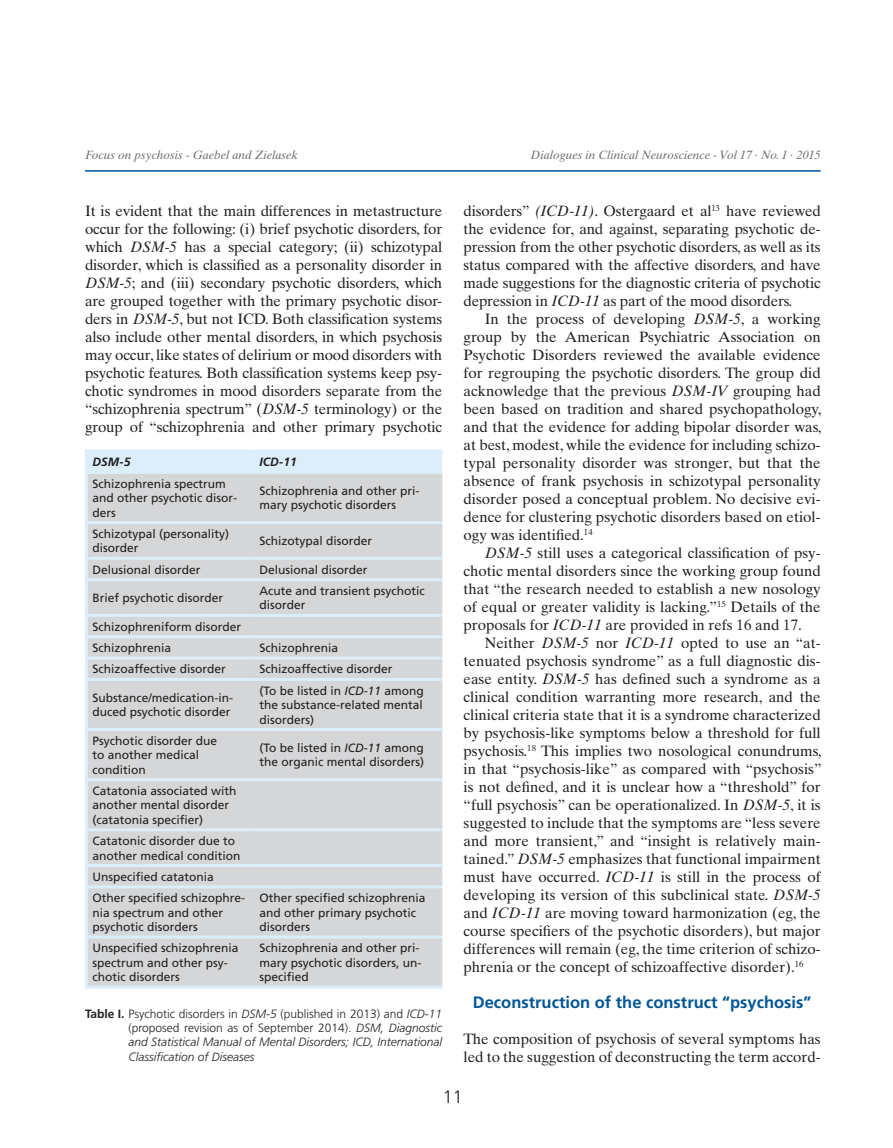
<style>
.page{position:relative;width:893px;height:1148px;background:#fff}
.page>*{position:absolute;margin:0;border:0;box-sizing:border-box;transform-origin:0 0}
.t1{font:300 18px "Frutiger";color:#231f20}
.t2{font:700 16.5px "Frutiger";color:#005595}
.t3{font:15px/18px "Times Ten";color:#231f20;text-align:justify}
.t4{font:12px/14.4px "Frutiger";color:#231f20}
.t5{font:italic 300 12px/14.4px "Frutiger";color:#231f20;text-align:justify}
.t6{font:italic 12px "Times Ten";color:#6c6d70}
.t7{font:italic 700 12px "Frutiger";color:#231f20}
.s1{font-style:italic}
.s2{font-weight:700;font-style:normal}
.s3{font-style:normal}
</style>
<div class="page">
<hr style="left:85px;top:170px;width:736px;height:2px;background:#005595">
<div style="left:88px;top:453px;width:354px;height:18px;background:#dbeef9"></div>
<div style="left:88px;top:474px;width:354px;height:512px;background:#d5d6d8"></div>
<hr style="left:85px;top:453px;width:3px;height:18px;background:#dbeef9">
<hr style="left:85px;top:474px;width:3px;height:47px;background:#dbeef9">
<hr style="left:85px;top:524px;width:3px;height:33px;background:#dbeef9">
<hr style="left:85px;top:560px;width:3px;height:18px;background:#dbeef9">
<hr style="left:85px;top:581px;width:3px;height:33px;background:#dbeef9">
<hr style="left:85px;top:617px;width:3px;height:18px;background:#dbeef9">
<hr style="left:85px;top:638px;width:3px;height:19px;background:#dbeef9">
<hr style="left:85px;top:660px;width:3px;height:18px;background:#dbeef9">
<hr style="left:85px;top:681px;width:3px;height:47px;background:#dbeef9">
<hr style="left:85px;top:731px;width:3px;height:47px;background:#dbeef9">
<hr style="left:85px;top:781px;width:3px;height:47px;background:#dbeef9">
<hr style="left:85px;top:831px;width:3px;height:33px;background:#dbeef9">
<hr style="left:85px;top:867px;width:3px;height:18px;background:#dbeef9">
<hr style="left:85px;top:888px;width:3px;height:48px;background:#dbeef9">
<hr style="left:85px;top:939px;width:3px;height:47px;background:#dbeef9">
<hr style="left:85px;top:450px;width:168px;height:3px;background:#dbeef9">
<hr style="left:253px;top:450px;width:189px;height:3px;background:#dbeef9">
<hr style="left:85px;top:471px;width:168px;height:3px;background:#dbeef9">
<hr style="left:253px;top:471px;width:189px;height:3px;background:#dbeef9">
<hr style="left:85px;top:521px;width:168px;height:3px;background:#dbeef9">
<hr style="left:253px;top:521px;width:189px;height:3px;background:#dbeef9">
<hr style="left:85px;top:557px;width:168px;height:3px;background:#dbeef9">
<hr style="left:253px;top:557px;width:189px;height:3px;background:#dbeef9">
<hr style="left:85px;top:578px;width:168px;height:3px;background:#dbeef9">
<hr style="left:253px;top:578px;width:189px;height:3px;background:#dbeef9">
<hr style="left:85px;top:614px;width:168px;height:3px;background:#dbeef9">
<hr style="left:253px;top:614px;width:189px;height:3px;background:#dbeef9">
<hr style="left:85px;top:635px;width:168px;height:3px;background:#dbeef9">
<hr style="left:253px;top:635px;width:189px;height:3px;background:#dbeef9">
<hr style="left:85px;top:657px;width:168px;height:3px;background:#dbeef9">
<hr style="left:253px;top:657px;width:189px;height:3px;background:#dbeef9">
<hr style="left:85px;top:678px;width:168px;height:3px;background:#dbeef9">
<hr style="left:253px;top:678px;width:189px;height:3px;background:#dbeef9">
<hr style="left:85px;top:728px;width:168px;height:3px;background:#dbeef9">
<hr style="left:253px;top:728px;width:189px;height:3px;background:#dbeef9">
<hr style="left:85px;top:778px;width:168px;height:3px;background:#dbeef9">
<hr style="left:253px;top:778px;width:189px;height:3px;background:#dbeef9">
<hr style="left:85px;top:828px;width:168px;height:3px;background:#dbeef9">
<hr style="left:253px;top:828px;width:189px;height:3px;background:#dbeef9">
<hr style="left:85px;top:864px;width:168px;height:3px;background:#dbeef9">
<hr style="left:253px;top:864px;width:189px;height:3px;background:#dbeef9">
<hr style="left:85px;top:885px;width:168px;height:3px;background:#dbeef9">
<hr style="left:253px;top:885px;width:189px;height:3px;background:#dbeef9">
<hr style="left:85px;top:936px;width:168px;height:3px;background:#dbeef9">
<hr style="left:253px;top:936px;width:189px;height:3px;background:#dbeef9">
<hr style="left:85px;top:986px;width:168px;height:3px;background:#dbeef9">
<hr style="left:253px;top:986px;width:189px;height:3px;background:#dbeef9">
<p class="t6" style="left:85px;top:148px;width:215px">Focus on psychosis - Gaebel and Zielasek</p>
<p class="t6" style="left:530px;top:148px;width:292px">Dialogues in Clinical Neuroscience - Vol 17 . No. 1 . 2015</p>
<p class="t3" style="left:85px;top:202px;width:359px">It is evident that the main differences in metastructure occur for the following: (i) brief psychotic disorders, for which <span class="s1">DSM-5</span> has a special category; (ii) schizotypal disorder, which is classified as a personality disorder in <span class="s1">DSM-5</span>; and (iii) secondary psychotic disorders, which are grouped together with the primary psychotic disor&shy;ders in <span class="s1">DSM-5</span>, but not ICD. Both classification systems also include other mental disorders, in which psychosis may occur, like states of delirium or mood disorders with psychotic features. Both classification systems keep psy&shy;chotic syndromes in mood disorders separate from the “schizophrenia spectrum” (<span class="s1">DSM-5</span> terminology) or the group of “schizophrenia and other primary psychotic</p>
<p class="t3" style="left:463px;top:202px;width:359px">disorders” <span class="s1">(ICD-11)</span>. Ostergaard et al<sup>13</sup> have reviewed the evidence for, and against, separating psychotic de&shy;pression from the other psychotic disorders, as well as its status compared with the affective disorders, and have made suggestions for the diagnostic criteria of psychotic depression in <span class="s1">ICD-11</span> as part of the mood disorders.</p>
<p class="t3" style="left:463px;top:310px;width:359px;text-indent:21px">In the process of developing <span class="s1">DSM-5</span>, a working group by the American Psychiatric Association on Psychotic Disorders reviewed the available evidence for regrouping the psychotic disorders. The group did acknowledge that the previous <span class="s1">DSM-IV</span> grouping had been based on tradition and shared psychopathology, and that the evidence for adding bipolar disorder was, at best, modest, while the evidence for including schizo&shy;typal personality disorder was stronger, but that the absence of frank psychosis in schizotypal personality disorder posed a conceptual problem. No decisive evi&shy;dence for clustering psychotic disorders based on etiol&shy;ogy was identified.<sup>14</sup></p>
<p class="t3" style="left:463px;top:544px;width:359px;text-indent:21px"><span class="s1">DSM-5</span> still uses a categorical classification of psy&shy;chotic mental disorders since the working group found that “the research needed to establish a new nosology of equal or greater validity is lacking.”<sup>15</sup> Details of the proposals for <span class="s1">ICD-11</span> are provided in refs 16 and 17.</p>
<p class="t3" style="left:463px;top:634px;width:359px;text-indent:21px">Neither <span class="s1">DSM-5</span> nor <span class="s1">ICD-11</span> opted to use an “at&shy;tenuated psychosis syndrome” as a full diagnostic dis&shy;ease entity. <span class="s1">DSM-5</span> has defined such a syndrome as a clinical condition warranting more research, and the clinical criteria state that it is a syndrome characterized by psychosis-like symptoms below a threshold for full psychosis.<sup>18</sup> This implies two nosological conundrums, in that “psychosis-like” as compared with “psychosis” is not defined, and it is unclear how a “threshold” for “full psychosis” can be operationalized. In <span class="s1">DSM-5</span>, it is suggested to include that the symptoms are “less severe and more transient,” and “insight is relatively main&shy;tained.” <span class="s1">DSM-5</span> emphasizes that functional impairment must have occurred. <span class="s1">ICD-11</span> is still in the process of developing its version of this subclinical state. <span class="s1">DSM-5 </span>and <span class="s1">ICD-11</span> are moving toward harmonization (eg, the course specifiers of the psychotic disorders), but major differences will remain (eg, the time criterion of schizo&shy;phrenia or the concept of schizoaffective disorder).<sup>16</sup></p>
<p class="t2" style="left:473px;top:993px;width:340px">Deconstruction of the construct “psychosis”</p>
<p class="t3" style="left:463px;top:1030px;width:359px">The composition of psychosis of several symptoms has led to the suggestion of deconstructing the term accord-</p>
<p class="t7" style="left:93px;top:455px;width:40px">DSM-5</p>
<p class="t7" style="left:259px;top:455px;width:39px">ICD-11</p>
<p class="t4" style="left:93px;top:476px;width:146px">Schizophrenia spectrum and other psychotic disor&shy;ders</p>
<p class="t4" style="left:259px;top:484px;width:162px">Schizophrenia and other pri&shy;mary psychotic disorders</p>
<p class="t4" style="left:93px;top:526px;width:138px">Schizotypal (personality) disorder</p>
<p class="t4" style="left:259px;top:534px;width:114px">Schizotypal disorder</p>
<p class="t4" style="left:93px;top:562px;width:110px">Delusional disorder</p>
<p class="t4" style="left:259px;top:562px;width:110px">Delusional disorder</p>
<p class="t4" style="left:93px;top:591px;width:132px">Brief psychotic disorder</p>
<p class="t4" style="left:259px;top:584px;width:167px">Acute and transient psychotic disorder</p>
<p class="t4" style="left:93px;top:616px;width:150px;line-height:21.3px">Schizophreniform disorder<br>Schizophrenia</p>
<p class="t4" style="left:259px;top:641px;width:80px">Schizophrenia</p>
<p class="t4" style="left:93px;top:662px;width:135px">Schizoaffective disorder</p>
<p class="t4" style="left:259px;top:662px;width:135px">Schizoaffective disorder</p>
<p class="t4" style="left:93px;top:690px;width:142px">Substance/medication-in&shy;duced psychotic disorder</p>
<p class="t4" style="left:259px;top:683px;width:166px;text-align:justify">(To be listed in <span class="s1">ICD-11</span> among the substance-related mental disorders)</p>
<p class="t4" style="left:93px;top:733px;width:126px">Psychotic disorder due to another medical condition</p>
<p class="t4" style="left:259px;top:741px;width:166px">(To be listed in <span class="s1">ICD-11</span> among the organic mental disorders)</p>
<p class="t4" style="left:93px;top:784px;width:146px">Catatonia associated with another mental disorder (catatonia specifier)</p>
<p class="t4" style="left:93px;top:834px;width:150px">Catatonic disorder due to another medical condition</p>
<p class="t4" style="left:93px;top:866px;width:154px;line-height:21.3px">Unspecified catatonia<br>Other specified schizophre-</p>
<p class="t4" style="left:93px;top:905px;width:132px">nia spectrum and other psychotic disorders</p>
<p class="t4" style="left:259px;top:891px;width:168px">Other specified schizophrenia and other primary psychotic disorders</p>
<p class="t4" style="left:93px;top:941px;width:148px">Unspecified schizophrenia spectrum and other psy&shy;chotic disorders</p>
<p class="t4" style="left:259px;top:941px;width:164px">Schizophrenia and other pri&shy;mary psychotic disorders, un&shy;specified</p>
<p class="t5" style="left:128px;top:1006px;width:315px;text-indent:-43px"><span class="s2">Table I.</span> <span class="s3">Psychotic disorders in</span> DSM-5 <span class="s3">(published in 2013) and</span> ICD-11 <span class="s3">(proposed revision as of September 2014).</span> DSM, Diagnostic and Statistical Manual of Mental Disorders; ICD, International Classification of Diseases</p>
<p class="t1" style="left:443px;top:1086px;width:22px">11</p>
</div>
